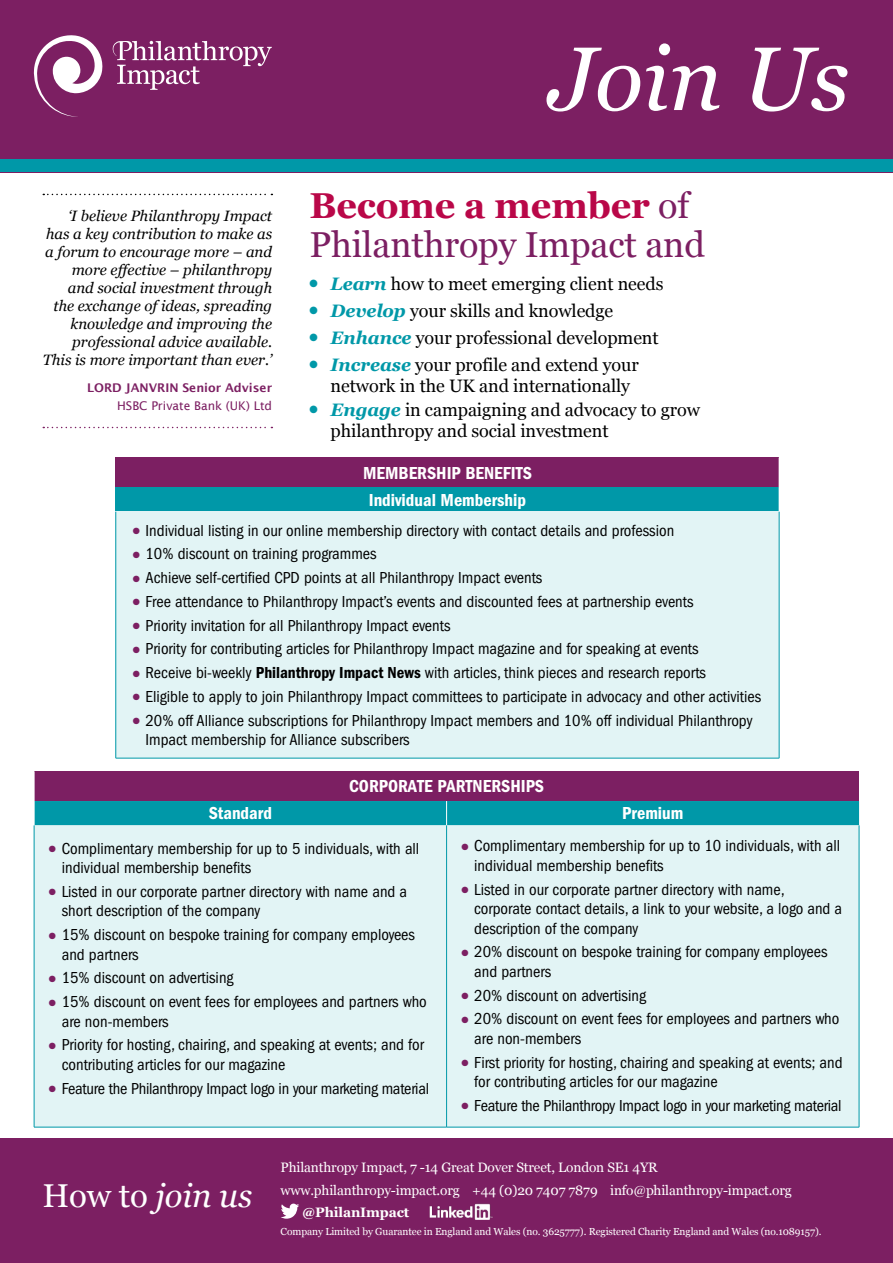
<style>
.page{position:relative;width:893px;height:1263px;background:#fff}
.page>*{position:absolute;margin:0;border:0;box-sizing:border-box;transform-origin:0 0}
.t1{font:italic 90px "Georgia";letter-spacing:-.005em;color:#fff}
.t2{font:36px/39px "Georgia";letter-spacing:-.005em;color:#7c1f62}
.t3{font:italic 33px "Georgia";letter-spacing:-.005em;color:#fff}
.t4{font:18px/21px "Georgia";letter-spacing:-.005em;color:#000}
.t5{font:18px/27px "ITC Franklin Gothic Std Dm Cd";color:#fff;text-align:center}
.t6{font:condensed 16.5px/19.5px "ITC Franklin Gothic Std";color:#000}
.t7{font:italic 15px/18px "Georgia";color:#000;text-align:right}
.t8{font:13.65px/22.5px "Georgia";letter-spacing:-.01em;color:#fff}
.t9{font:700 13.65px "Georgia";letter-spacing:-.01em;color:#fff}
.t10{font:600 12px "Lucida Sans";color:#7c1f62}
.t11{font:12px "Lucida Sans";color:#7c1f62}
.t12{font:10.2px "Georgia";letter-spacing:-.01em;color:#fff}
.s1{font-weight:700;color:#b90748}
.s2{font-weight:700;font-style:italic;color:#0098a8}
.s3{color:#7c1f62}
.s4{font-family:"ITC Franklin Gothic Std Dm Cd";font-stretch:normal}
.s5{font-style:normal}
</style>
<div class="page">
<div style="left:116px;top:457px;width:663px;height:30px;background:#7c1f62"></div>
<div style="left:116px;top:487px;width:663px;height:25px;background:#0098a8"></div>
<div style="left:116px;top:512px;width:663px;height:246px;background:#e2f4f5"></div>
<hr style="left:116px;top:512px;width:1px;height:246px;background:#0098a8">
<hr style="left:779px;top:512px;width:1px;height:246px;background:#0098a8">
<hr style="left:116px;top:758px;width:663px;height:1px;background:#0098a8">
<div style="left:34px;top:771px;width:825px;height:30px;background:#7c1f62"></div>
<div style="left:35px;top:825px;width:824px;height:302px;background:#e2f4f5"></div>
<hr style="left:34px;top:771px;width:1px;height:30px;background:#fff">
<div style="left:34px;top:801px;width:825px;height:24px;background:#0098a8"></div>
<hr style="left:34px;top:825px;width:1px;height:302px;background:#0098a8">
<hr style="left:34px;top:1127px;width:413px;height:1px;background:#0098a8">
<hr style="left:446px;top:825px;width:1px;height:302px;background:#0098a8">
<hr style="left:859px;top:825px;width:1px;height:302px;background:#0098a8">
<hr style="left:447px;top:1127px;width:412px;height:1px;background:#0098a8">
<div style="left:0;top:0;width:893px;height:172px;background:#7c1f62"></div>
<svg style="left:34px;top:35px;width:69px;height:82px"></svg>
<svg style="left:113px;top:41px;width:159px;height:49px"></svg>
<svg style="left:43px;top:194px;width:229px;height:1px"></svg>
<svg style="left:43px;top:427px;width:229px;height:1px"></svg>
<div style="left:0;top:159px;width:893px;height:13px;background:#0098a8"></div>
<div style="left:0;top:1138px;width:893px;height:125px;background:#7c1f62"></div>
<svg style="left:281px;top:1203px;width:18px;height:16px"></svg>
<img style="left:429px;top:1203px;width:64px;height:16px">
<p class="t7" style="left:43px;top:207px;width:231px">‘I believe Philanthropy Impact has a key contribution to make as a forum to encourage more – and more effective – philanthropy and social investment through<br>the exchange of ideas, spreading knowledge and improving the professional advice available.<br>This is more important than ever.’</p>
<p class="t10" style="left:87px;top:381px;width:186px">LORD JANVRIN Senior Adviser</p>
<p class="t11" style="left:117px;top:399px;width:157px">HSBC Private Bank (UK) Ltd</p>
<h1 class="t1" style="left:549px;top:22px;width:302px">Join Us</h1>
<h2 class="t2" style="left:309px;top:187px;width:397px"><span class="s1">Become a member</span> of<br>Philanthropy Impact and</h2>
<p class="t4" style="left:309px;top:274px;width:356px"><sup>●</sup> <span class="s2">Learn</span> how to meet emerging client needs</p>
<p class="t4" style="left:309px;top:301px;width:305px"><sup>●</sup> <span class="s2">Develop</span> your skills and knowledge</p>
<p class="t4" style="left:309px;top:328px;width:351px"><sup>●</sup> <span class="s2">Enhance</span> your professional development</p>
<p class="t4" style="left:331px;top:355px;width:310px;text-indent:-21px"><sup>●</sup> <span class="s2">Increase</span> your profile and extend your network in the UK and internationally</p>
<p class="t4" style="left:331px;top:400px;width:371px;text-indent:-21px"><sup>●</sup> <span class="s2">Engage</span> in campaigning and advocacy to grow philanthropy and social investment</p>
<p class="t5" style="left:363px;top:459px;width:170px">MEMBERSHIP BENEFITS<br>Individual Membership</p>
<p class="t6" style="left:133px;top:520px;width:543px"><span class="s3">●</span> Individual listing in our online membership directory with contact details and profession</p>
<p class="t6" style="left:133px;top:544px;width:245px"><span class="s3">●</span> 10% discount on training programmes</p>
<p class="t6" style="left:133px;top:568px;width:411px"><span class="s3">●</span> Achieve self-certified CPD points at all Philanthropy Impact events</p>
<p class="t6" style="left:133px;top:592px;width:562px"><span class="s3">●</span> Free attendance to Philanthropy Impact’s events and discounted fees at partnership events</p>
<p class="t6" style="left:133px;top:615px;width:319px"><span class="s3">●</span> Priority invitation for all Philanthropy Impact events</p>
<p class="t6" style="left:133px;top:639px;width:567px"><span class="s3">●</span> Priority for contributing articles for Philanthropy Impact magazine and for speaking at events</p>
<p class="t6" style="left:133px;top:663px;width:575px"><span class="s3">●</span> Receive bi-weekly <span class="s4">Philanthropy Impact News</span> with articles, think pieces and research reports</p>
<p class="t6" style="left:133px;top:687px;width:630px"><span class="s3">●</span> Eligible to apply to join Philanthropy Impact committees to participate in advocacy and other activities</p>
<p class="t6" style="left:146px;top:710px;width:608px;text-indent:-13px"><span class="s3">●</span> 20% off Alliance subscriptions for Philanthropy Impact members and 10% off individual Philanthropy<br>Impact membership for Alliance subscribers</p>
<p class="t5" style="left:349px;top:773px;width:196px">CORPORATE PARTNERSHIPS</p>
<p class="t5" style="left:209px;top:800px;width:65px">Standard</p>
<p class="t5" style="left:622px;top:800px;width:63px">Premium</p>
<p class="t6" style="left:62px;top:838px;width:359px;text-indent:-13px"><span class="s3">●</span> Complimentary membership for up to 5 individuals, with all individual membership benefits</p>
<p class="t6" style="left:62px;top:882px;width:347px;text-indent:-13px"><span class="s3">●</span> Listed in our corporate partner directory with name and a short description of the company</p>
<p class="t6" style="left:62px;top:925px;width:355px;text-indent:-13px"><span class="s3">●</span> 15% discount on bespoke training for company employees and partners</p>
<p class="t6" style="left:49px;top:968px;width:186px"><span class="s3">●</span> 15% discount on advertising</p>
<p class="t6" style="left:62px;top:992px;width:367px;text-indent:-13px"><span class="s3">●</span> 15% discount on event fees for employees and partners who are non-members</p>
<p class="t6" style="left:62px;top:1035px;width:364px;text-indent:-13px"><span class="s3">●</span> Priority for hosting, chairing, and speaking at events; and for contributing articles for our magazine</p>
<p class="t6" style="left:49px;top:1078px;width:382px"><span class="s3">●</span> Feature the Philanthropy Impact logo in your marketing material</p>
<p class="t6" style="left:474px;top:836px;width:367px;text-indent:-13px"><span class="s3">●</span> Complimentary membership for up to 10 individuals, with all individual membership benefits</p>
<p class="t6" style="left:474px;top:879px;width:369px;text-indent:-13px"><span class="s3">●</span> Listed in our corporate partner directory with name, corporate contact details, a link to your website, a logo and a description of the company</p>
<p class="t6" style="left:474px;top:942px;width:355px;text-indent:-13px"><span class="s3">●</span> 20% discount on bespoke training for company employees and partners</p>
<p class="t6" style="left:461px;top:985px;width:186px"><span class="s3">●</span> 20% discount on advertising</p>
<p class="t6" style="left:474px;top:1009px;width:367px;text-indent:-13px"><span class="s3">●</span> 20% discount on event fees for employees and partners who are non-members</p>
<p class="t6" style="left:474px;top:1052px;width:370px;text-indent:-13px"><span class="s3">●</span> First priority for hosting, chairing and speaking at events; and for contributing articles for our magazine</p>
<p class="t6" style="left:461px;top:1096px;width:382px"><span class="s3">●</span> Feature the Philanthropy Impact logo in your marketing material</p>
<h3 class="t3" style="left:43px;top:1174px;width:211px"><span class="s5">How to</span> join us</h3>
<p class="t8" style="left:281px;top:1156px;width:513px">Philanthropy Impact, 7 -14 Great Dover Street, London SE1 4YR www.philanthropy-impact.org +44 (0)20 7407 7879 info@philanthropy-impact.org</p>
<p class="t9" style="left:302px;top:1204px;width:109px">@PhilanImpact</p>
<p class="t12" style="left:281px;top:1225px;width:542px">Company Limited by Guarantee in England and Wales (no. 3625777). Registered Charity England and Wales (no.1089157).</p>
</div>
